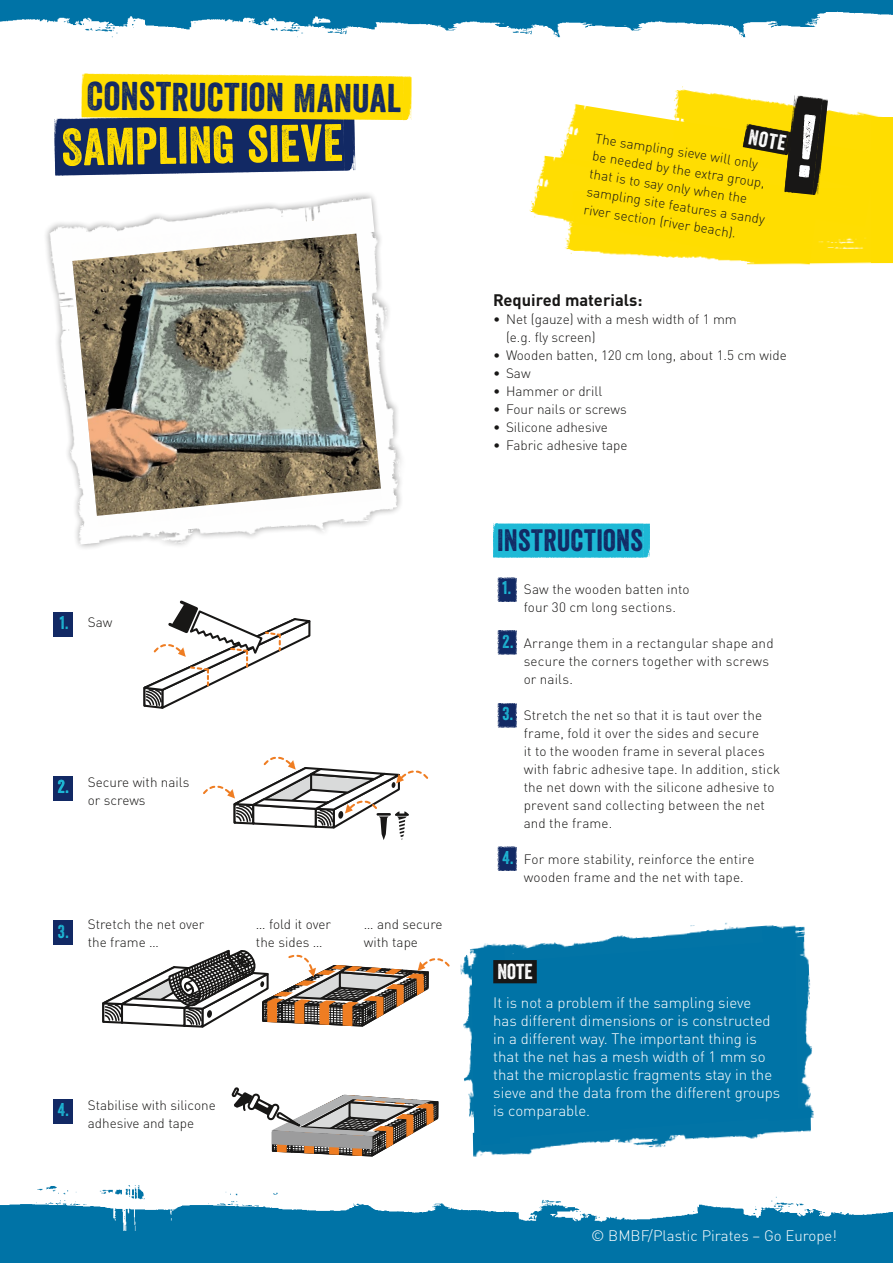
<style>
.page{position:relative;width:893px;height:1263px;background:#fff}
.page>*{position:absolute;margin:0;border:0;box-sizing:border-box;transform-origin:0 0}
.t1{font:51px "Veneer";color:#fd0}
.t2{font:39px "Veneer";color:#122964}
.t3{font:30px "Veneer";letter-spacing:.01em;color:#122964}
.t4{font:21px "Veneer";color:#fff}
.t5{font:18px "Veneer";color:#1eb9d6}
.t6{font:700 16.5px "DIN Pro";color:#181716}
.t7{font:300 15px/18px "DIN Pro";color:#fff}
.t8{font:300 13.5px/18px "DIN Pro";letter-spacing:.005em;color:#181716}
.s1{font-family:"Veneer";font-weight:400;font-size:18px;color:#1eb9d6}
</style>
<div class="page">
<img style="left:0;top:0;width:156px;height:38px">
<img style="left:156px;top:0;width:737px;height:38px">
<img style="left:401px;top:1196px;width:492px;height:37px">
<img style="left:0;top:1185px;width:401px;height:48px">
<div style="left:0;top:1233px;width:893px;height:30px;background:#0073a6"></div>
<img style="left:374px;top:204px;width:28px;height:306px">
<img style="left:46px;top:231px;width:40px;height:315px">
<img style="left:71px;top:216px;width:311px;height:311px">
<img style="left:86px;top:487px;width:309px;height:61px">
<img style="left:49px;top:204px;width:325px;height:59px">
<div style="left:510px;top:973px;width:252px;height:135px;background:#0073a6"></div>
<img style="left:460px;top:948px;width:50px;height:191px">
<img style="left:478px;top:922px;width:318px;height:51px">
<img style="left:762px;top:926px;width:52px;height:192px">
<img style="left:473px;top:1108px;width:338px;height:49px">
<img style="left:560px;top:104px;width:95px;height:50px">
<img style="left:655px;top:86px;width:36px;height:68px">
<img style="left:529px;top:154px;width:162px;height:65px">
<img style="left:556px;top:187px;width:337px;height:78px">
<svg style="left:296px;top:193px;width:80px;height:11px"></svg>
<svg style="left:54px;top:73px;width:358px;height:103px"></svg>
<svg style="left:493px;top:523px;width:157px;height:35px"></svg>
<div style="left:497px;top:524px;width:146px;height:33px;background:#1eb9d6"></div>
<svg style="left:493px;top:523px;width:5px;height:34px"></svg>
<svg style="left:643px;top:524px;width:7px;height:33px"></svg>
<svg style="left:143px;top:600px;width:168px;height:109px"></svg>
<div style="left:53px;top:612px;width:19px;height:24px;background:#122964"></div>
<svg style="left:203px;top:756px;width:226px;height:84px"></svg>
<div style="left:53px;top:776px;width:19px;height:25px;background:#122964"></div>
<svg style="left:102px;top:949px;width:348px;height:79px"></svg>
<div style="left:53px;top:920px;width:19px;height:25px;background:#122964"></div>
<svg style="left:231px;top:1087px;width:208px;height:70px"></svg>
<div style="left:53px;top:1099px;width:19px;height:24px;background:#122964"></div>
<div style="left:493px;top:960px;width:44px;height:23px;background:#181716"></div>
<svg style="left:498px;top:577px;width:19px;height:25px"></svg>
<div style="left:499px;top:578px;width:17px;height:23px;background:#122964"></div>
<svg style="left:498px;top:630px;width:19px;height:25px"></svg>
<div style="left:499px;top:631px;width:17px;height:23px;background:#122964"></div>
<svg style="left:498px;top:703px;width:19px;height:24px"></svg>
<div style="left:499px;top:704px;width:17px;height:22px;background:#122964"></div>
<svg style="left:498px;top:846px;width:19px;height:25px"></svg>
<div style="left:499px;top:847px;width:17px;height:23px;background:#122964"></div>
<svg style="left:691px;top:91px;width:202px;height:161px"></svg>
<h2 class="t2" style="left:87px;top:71px;width:316px;rotate:1deg">CONSTRUCTION MANUAL</h2>
<h1 class="t1" style="left:61px;top:116px;width:283px;rotate:-1deg">SAMPLING SIEVE</h1>
<h3 class="t5" style="left:60px;top:612px;width:10px">1.</h3>
<p class="t8" style="left:88px;top:612px;width:26px">Saw</p>
<h3 class="t5" style="left:58px;top:776px;width:13px">2.</h3>
<p class="t8" style="left:88px;top:772px;width:103px">Secure with nails or screws</p>
<h3 class="t5" style="left:58px;top:920px;width:12px">3.</h3>
<p class="t8" style="left:88px;top:914px;width:118px">Stretch the net over the frame …</p>
<p class="t8" style="left:364px;top:914px;width:80px">… and secure with tape</p>
<p class="t8" style="left:256px;top:914px;width:77px">… fold it over the sides …</p>
<h3 class="t5" style="left:58px;top:1099px;width:13px">4.</h3>
<p class="t8" style="left:88px;top:1095px;width:129px">Stabilise with silicone adhesive and tape</p>
<h3 class="t4" style="left:751px;top:124px;width:39px;rotate:10deg">NOTE</h3>
<p class="t8" style="left:597px;top:128px;width:182px;rotate:9deg">The sampling sieve will only be needed by the extra group, that is to say only when the sampling site features a sandy river section (river beach).</p>
<p class="t6" style="left:493px;top:286px;width:151px">Required materials:</p>
<p class="t8" style="left:506px;top:309px;width:232px;text-indent:-13px">• Net (gauze) with a mesh width of 1 mm (e.g. fly screen)</p>
<p class="t8" style="left:493px;top:345px;width:295px">• Wooden batten, 120 cm long, about 1.5 cm wide</p>
<p class="t8" style="left:493px;top:363px;width:39px">• Saw</p>
<p class="t8" style="left:493px;top:381px;width:110px">• Hammer or drill</p>
<p class="t8" style="left:493px;top:399px;width:135px">• Four nails or screws</p>
<p class="t8" style="left:493px;top:417px;width:116px">• Silicone adhesive</p>
<p class="t8" style="left:493px;top:435px;width:136px">• Fabric adhesive tape</p>
<h3 class="t3" style="left:497px;top:522px;width:147px">INSTRUCTIONS</h3>
<p class="t8" style="left:502px;top:579px;width:189px;text-align:center"><span class="s1">1.</span> Saw the wooden batten into four 30 cm long sections.</p>
<p class="t8" style="left:524px;top:633px;width:251px;text-indent:-21px"><span class="s1">2.</span> Arrange them in a rectangular shape and secure the corners together with screws or nails.</p>
<p class="t8" style="left:524px;top:705px;width:258px;text-indent:-21px"><span class="s1">3.</span> Stretch the net so that it is taut over the frame, fold it over the sides and secure<br>it to the wooden frame in several places with fabric adhesive tape. In addition, stick the net down with the silicone adhesive to prevent sand collecting between the net and the frame.</p>
<p class="t8" style="left:524px;top:849px;width:232px;text-indent:-21px"><span class="s1">4.</span> For more stability, reinforce the entire wooden frame and the net with tape.</p>
<h3 class="t4" style="left:497px;top:959px;width:37px">NOTE</h3>
<p class="t7" style="left:493px;top:992px;width:289px">It is not a problem if the sampling sieve<br>has different dimensions or is constructed in a different way. The important thing is that the net has a mesh width of 1 mm so that the microplastic fragments stay in the sieve and the data from the different groups is comparable.</p>
<p class="t7" style="left:591px;top:1225px;width:247px">© BMBF/Plastic Pirates – Go Europe!</p>
</div>
